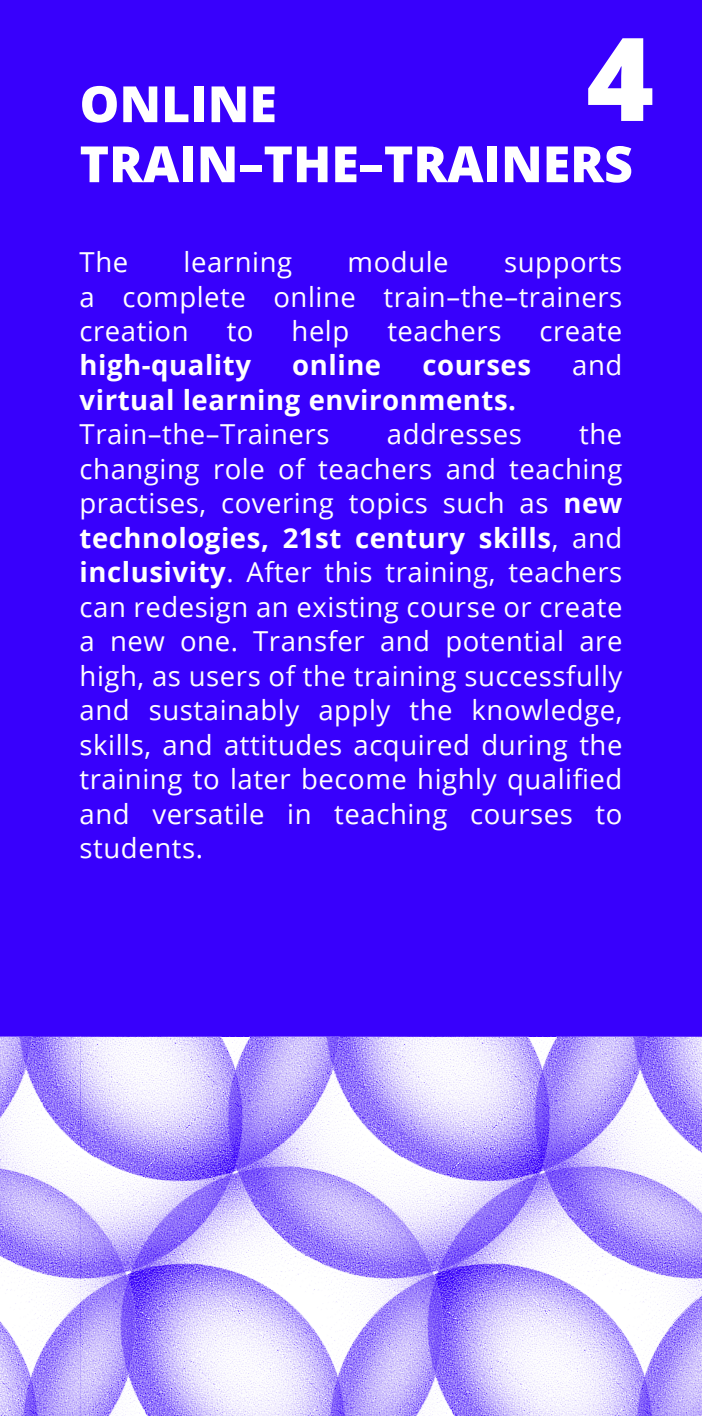
<style>
.page{position:relative;width:702px;height:1418px;background:#fff}
.page>*{position:absolute;margin:0;border:0;box-sizing:border-box;transform-origin:0 0}
.t1{font:800 115.75px "Open Sans";color:#fff}
.t2{font:800 50px/60px "Open Sans";color:#fff}
.t3{font:27.5px/34.5px "Open Sans";letter-spacing:.02em;color:#fff;text-align:justify}
.t4{font:700 27.5px "Open Sans";letter-spacing:.02em;color:#fff}
.s1{font-weight:700}
</style>
<div class="page">
<div style="left:0;top:0;width:702px;height:1036px;background:#3800fc"></div>
<svg style="left:0;top:1036px;width:701px;height:378px"></svg>
<h1 class="t1" style="left:586px;top:-9px;width:69px">4</h1>
<h2 class="t2" style="left:80px;top:71px;width:555px">ONLINE<br>TRAIN–THE–TRAINERS</h2>
<p class="t3" style="left:80px;top:244px;width:50px">The</p>
<p class="t3" style="left:184px;top:244px;width:110px">learning</p>
<p class="t3" style="left:347px;top:244px;width:103px">module</p>
<p class="t3" style="left:80px;top:244px;width:544px;text-indent:424px">supports a complete online train–the–trainers creation</p>
<p class="t3" style="left:227px;top:313px;width:28px">to</p>
<p class="t3" style="left:291px;top:313px;width:59px">help</p>
<p class="t3" style="left:387px;top:313px;width:116px">teachers</p>
<p class="t3" style="left:539px;top:313px;width:84px">create</p>
<p class="t4" style="left:80px;top:346px;width:173px">high-quality</p>
<p class="t4" style="left:292px;top:346px;width:90px">online</p>
<p class="t4" style="left:422px;top:346px;width:110px">courses</p>
<p class="t3" style="left:572px;top:347px;width:52px">and</p>
<p class="t4" style="left:80px;top:380px;width:438px">virtual learning environments.</p>
<p class="t3" style="left:80px;top:416px;width:251px">Train–the–Trainers</p>
<p class="t3" style="left:387px;top:416px;width:136px">addresses</p>
<p class="t3" style="left:80px;top:416px;width:544px;text-indent:499px">the changing role of teachers and teaching practises, covering topics such as <span class="s1">new technologies, 21st century skills</span>, and <span class="s1">inclusivity</span>. After this training, teachers can redesign an existing course or create a new one. Transfer and potential are high, as users of the training successfully and sustainably apply the knowledge, skills, and attitudes acquired during the training to later become highly qualified and versatile in teaching courses to students.</p>
</div>
